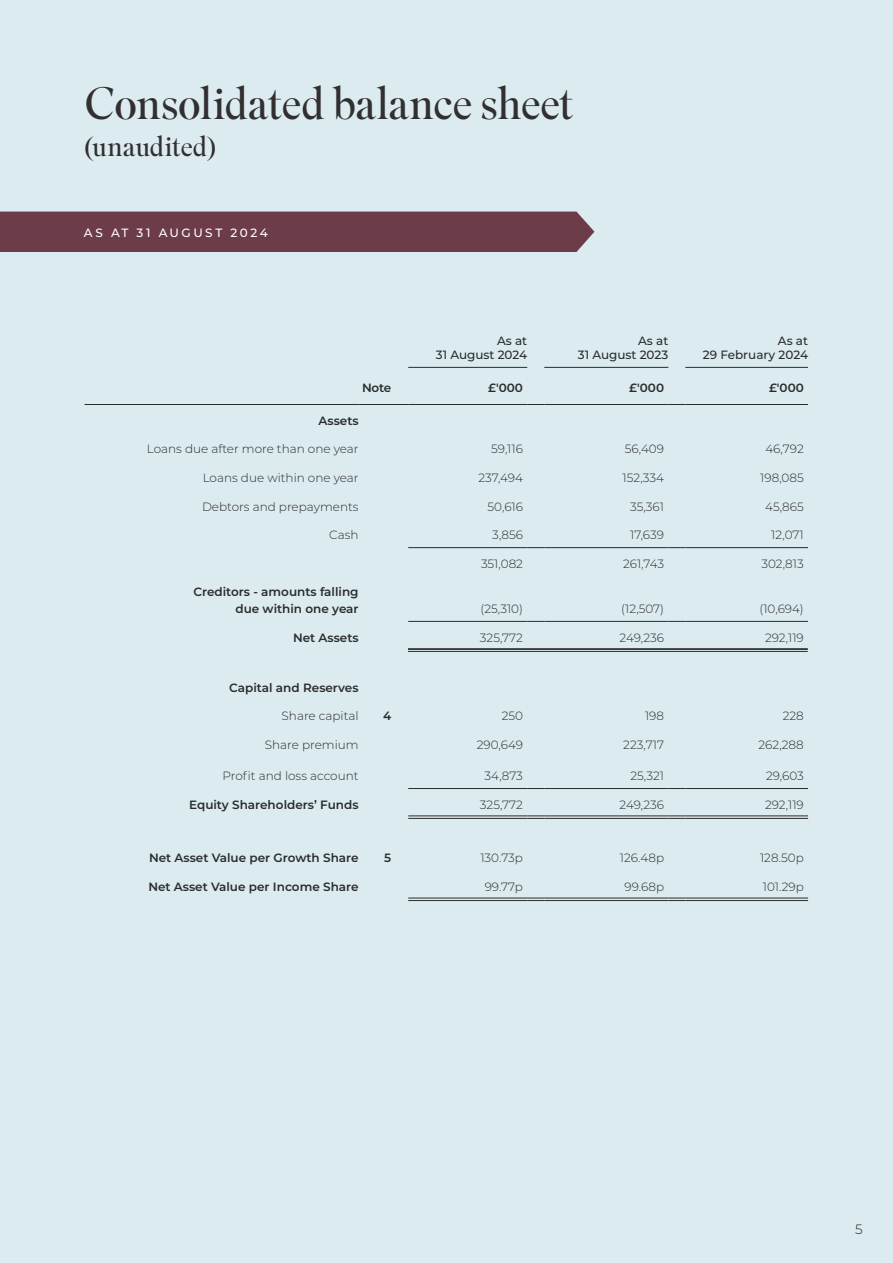
<style>
.page{position:relative;width:893px;height:1263px;background:#dbebef}
.page>*{position:absolute;margin:0;border:0;box-sizing:border-box;transform-origin:0 0}
.t1{font:300 45px "Superior Title";letter-spacing:-.015em;color:#312f30}
.t2{font:300 27.75px "Superior Title";letter-spacing:-.01em;color:#312f30}
.t3{font:300 13.5px "Montserrat";color:#231f20}
.t4{font:300 12px "Montserrat";color:#312f30}
.t5{font:600 12px/16.5px "Montserrat";color:#312f30;text-align:right}
.t6{font:500 12px/13.5px "Montserrat";color:#312f30;text-align:right}
.CaseStudy-Intro{font:500 12px "Montserrat";letter-spacing:.21em;color:#fff}
</style>
<div class="page">
<hr style="left:544px;top:367px;width:124px;height:1px;background:#312f30">
<hr style="left:685px;top:367px;width:123px;height:1px;background:#312f30">
<hr style="left:408px;top:621px;width:119px;height:1px;background:#312f30">
<svg style="left:527px;top:621px;width:17px;height:1px"></svg>
<hr style="left:544px;top:621px;width:124px;height:1px;background:#312f30">
<svg style="left:668px;top:621px;width:17px;height:1px"></svg>
<hr style="left:685px;top:621px;width:123px;height:1px;background:#312f30">
<hr style="left:408px;top:367px;width:119px;height:1px;background:#312f30">
<hr style="left:85px;top:404px;width:274px;height:1px;background:#312f30">
<hr style="left:359px;top:404px;width:49px;height:1px;background:#312f30">
<hr style="left:408px;top:404px;width:119px;height:1px;background:#312f30">
<svg style="left:527px;top:404px;width:17px;height:1px"></svg>
<hr style="left:544px;top:404px;width:124px;height:1px;background:#312f30">
<svg style="left:668px;top:404px;width:17px;height:1px"></svg>
<hr style="left:685px;top:404px;width:123px;height:1px;background:#312f30">
<hr style="left:408px;top:547px;width:119px;height:1px;background:#312f30">
<svg style="left:527px;top:547px;width:17px;height:1px"></svg>
<hr style="left:544px;top:547px;width:124px;height:1px;background:#312f30">
<svg style="left:668px;top:547px;width:17px;height:1px"></svg>
<hr style="left:685px;top:547px;width:123px;height:1px;background:#312f30">
<hr style="left:408px;top:788px;width:119px;height:1px;background:#312f30">
<svg style="left:527px;top:788px;width:17px;height:1px"></svg>
<hr style="left:544px;top:788px;width:124px;height:1px;background:#312f30">
<svg style="left:668px;top:788px;width:17px;height:1px"></svg>
<hr style="left:685px;top:788px;width:123px;height:1px;background:#312f30">
<hr style="left:408px;top:816px;width:119px;height:1px;background:#312f30">
<hr style="left:408px;top:818px;width:119px;height:1px;background:#312f30">
<svg style="left:527px;top:816px;width:17px;height:3px"></svg>
<hr style="left:544px;top:816px;width:124px;height:1px;background:#312f30">
<hr style="left:544px;top:818px;width:124px;height:1px;background:#312f30">
<svg style="left:668px;top:816px;width:17px;height:3px"></svg>
<hr style="left:685px;top:816px;width:123px;height:1px;background:#312f30">
<hr style="left:685px;top:818px;width:123px;height:1px;background:#312f30">
<hr style="left:408px;top:898px;width:119px;height:1px;background:#312f30">
<hr style="left:408px;top:900px;width:119px;height:1px;background:#312f30">
<svg style="left:527px;top:898px;width:17px;height:3px"></svg>
<hr style="left:544px;top:898px;width:124px;height:1px;background:#312f30">
<hr style="left:544px;top:900px;width:124px;height:1px;background:#312f30">
<svg style="left:668px;top:898px;width:17px;height:3px"></svg>
<hr style="left:685px;top:898px;width:123px;height:1px;background:#312f30">
<hr style="left:685px;top:900px;width:123px;height:1px;background:#312f30">
<div style="left:0;top:212px;width:594px;height:40px;background:#6d3c49"></div>
<hr style="left:408px;top:649px;width:400px;height:1px;background:#312f30">
<hr style="left:408px;top:651px;width:400px;height:1px;background:#312f30">
<p class="t1" style="left:85px;top:76px;width:490px">Consolidated balance sheet</p>
<p class="t2" style="left:85px;top:129px;width:133px">(unaudited)</p>
<p class="CaseStudy-Intro" style="left:84px;top:225px;width:185px">AS AT 31 AUGUST 2024</p>
<p class="t6" style="left:436px;top:334px;width:93px">As at<br>31 August 2024</p>
<p class="t6" style="left:578px;top:334px;width:92px">As at<br>31 August 2023</p>
<p class="t6" style="left:703px;top:334px;width:107px">As at<br>29 February 2024</p>
<p class="t5" style="left:362px;top:379px;width:31px">Note</p>
<p class="t5" style="left:488px;top:379px;width:36px">£'000</p>
<p class="t5" style="left:629px;top:379px;width:36px">£'000</p>
<p class="t5" style="left:769px;top:379px;width:36px">£'000</p>
<p class="t5" style="left:319px;top:412px;width:42px">Assets</p>
<p class="t4" style="left:147px;top:441px;width:213px">Loans due after more than one year</p>
<p class="t4" style="left:491px;top:441px;width:33px">59,116</p>
<p class="t4" style="left:625px;top:441px;width:41px">56,409</p>
<p class="t4" style="left:765px;top:441px;width:40px">46,792</p>
<p class="t4" style="left:203px;top:469px;width:157px">Loans due within one year</p>
<p class="t4" style="left:478px;top:469px;width:46px">237,494</p>
<p class="t4" style="left:623px;top:469px;width:43px">152,334</p>
<p class="t4" style="left:760px;top:469px;width:45px">198,085</p>
<p class="t4" style="left:202px;top:498px;width:158px">Debtors and prepayments</p>
<p class="t4" style="left:488px;top:498px;width:37px">50,616</p>
<p class="t4" style="left:630px;top:498px;width:35px">35,361</p>
<p class="t4" style="left:765px;top:498px;width:40px">45,865</p>
<p class="t4" style="left:329px;top:527px;width:31px">Cash</p>
<p class="t4" style="left:492px;top:527px;width:32px">3,856</p>
<p class="t4" style="left:630px;top:527px;width:35px">17,639</p>
<p class="t4" style="left:771px;top:527px;width:34px">12,071</p>
<p class="t4" style="left:481px;top:555px;width:44px">351,082</p>
<p class="t4" style="left:623px;top:555px;width:42px">261,743</p>
<p class="t4" style="left:761px;top:555px;width:44px">302,813</p>
<p class="t5" style="left:193px;top:583px;width:167px">Creditors - amounts falling due within one year</p>
<p class="t4" style="left:480px;top:600px;width:44px">(25,310)</p>
<p class="t4" style="left:621px;top:600px;width:44px">(12,507)</p>
<p class="t4" style="left:759px;top:600px;width:46px">(10,694)</p>
<p class="t5" style="left:293px;top:628px;width:67px">Net Assets</p>
<p class="t4" style="left:480px;top:629px;width:45px">325,772</p>
<p class="t4" style="left:620px;top:629px;width:46px">249,236</p>
<p class="t4" style="left:765px;top:629px;width:40px">292,119</p>
<p class="t5" style="left:229px;top:679px;width:131px">Capital and Reserves</p>
<p class="t4" style="left:282px;top:708px;width:78px">Share capital</p>
<p class="t5" style="left:383px;top:707px;width:10px">4</p>
<p class="t4" style="left:502px;top:708px;width:23px">250</p>
<p class="t4" style="left:645px;top:708px;width:21px">198</p>
<p class="t4" style="left:783px;top:708px;width:23px">228</p>
<p class="t4" style="left:265px;top:736px;width:95px">Share premium</p>
<p class="t4" style="left:477px;top:736px;width:48px">290,649</p>
<p class="t4" style="left:623px;top:736px;width:42px">223,717</p>
<p class="t4" style="left:759px;top:736px;width:47px">262,288</p>
<p class="t4" style="left:223px;top:768px;width:137px">Profit and loss account</p>
<p class="t4" style="left:485px;top:768px;width:40px">34,873</p>
<p class="t4" style="left:630px;top:768px;width:35px">25,321</p>
<p class="t4" style="left:766px;top:768px;width:39px">29,603</p>
<p class="t5" style="left:189px;top:795px;width:171px">Equity Shareholders’ Funds</p>
<p class="t4" style="left:480px;top:796px;width:45px">325,772</p>
<p class="t4" style="left:620px;top:796px;width:46px">249,236</p>
<p class="t4" style="left:765px;top:796px;width:40px">292,119</p>
<p class="t5" style="left:149px;top:849px;width:211px">Net Asset Value per Growth Share</p>
<p class="t5" style="left:384px;top:849px;width:9px">5</p>
<p class="t4" style="left:480px;top:850px;width:44px">130.73p</p>
<p class="t4" style="left:620px;top:850px;width:46px">126.48p</p>
<p class="t4" style="left:760px;top:850px;width:45px">128.50p</p>
<p class="t5" style="left:148px;top:878px;width:212px">Net Asset Value per Income Share</p>
<p class="t4" style="left:485px;top:878px;width:40px">99.77p</p>
<p class="t4" style="left:625px;top:878px;width:41px">99.68p</p>
<p class="t4" style="left:763px;top:878px;width:42px">101.29p</p>
<p class="t3" style="left:855px;top:1219px;width:9px">5</p>
</div>
